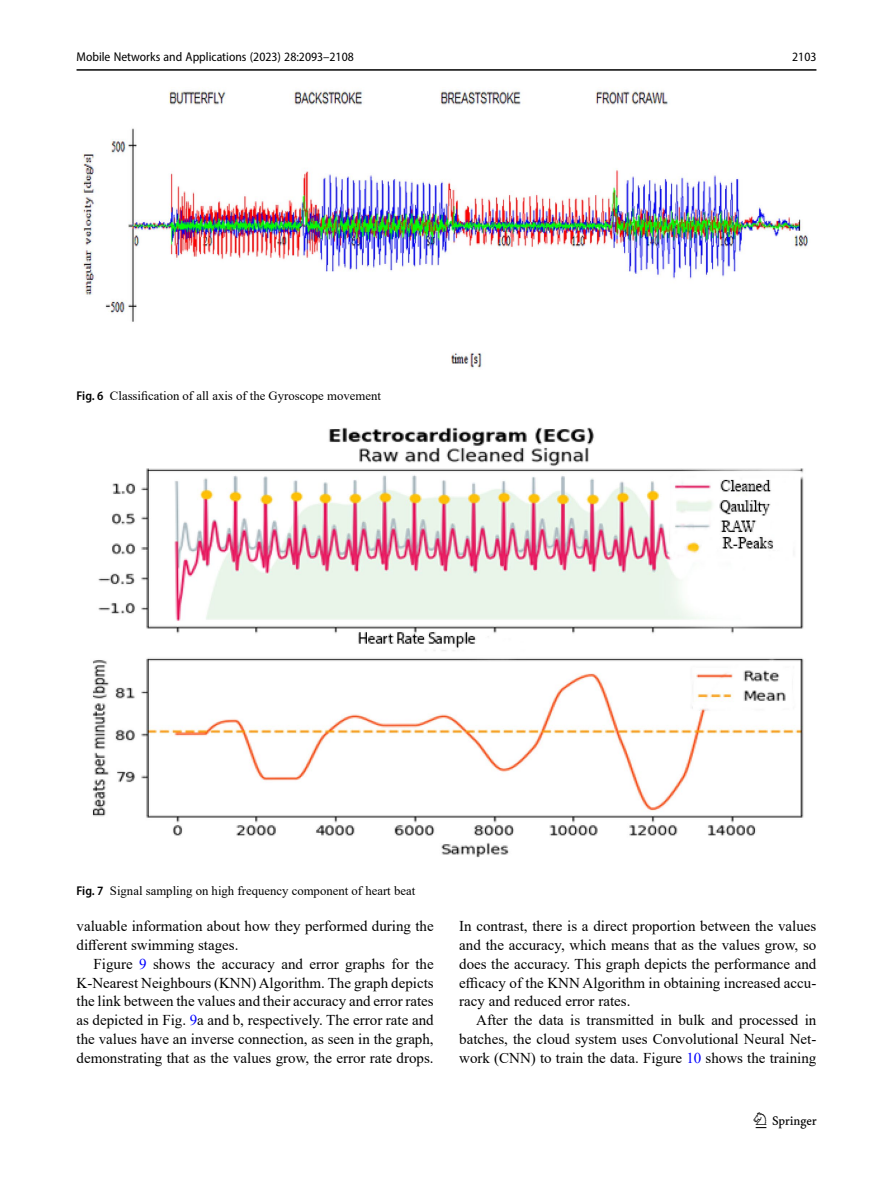
<style>
.page{position:relative;width:893px;height:1187px;background:#fff}
.page>*{position:absolute;margin:0;border:0;box-sizing:border-box;transform-origin:0 0}
.t1{font:22.5px "Springnew";color:#000}
.Body_Text_Indent{font:15px/18.8px "Times New Roman";color:#000;text-align:justify}
.Body_Text{font:15px/18.8px "Times New Roman";color:#000}
.Figure_Caption{font:12.75px "Times New Roman";color:#000}
.t2{font:semi-condensed 12.75px "Myriad Pro";color:#000}
.s1{font-family:"Myriad Pro";font-weight:600;font-stretch:semi-condensed}
.s2{color:#00f}
</style>
<div class="page">
<hr style="left:77px;top:69px;width:739px;height:2px;background:#000">
<img style="left:92px;top:427px;width:712px;height:431px">
<img style="left:82px;top:90px;width:726px;height:279px">
<p class="t2" style="left:77px;top:49px;width:279px">Mobile Networks and Applications (2023) 28:2093–2108</p>
<p class="Figure_Caption" style="left:77px;top:386px;width:306px"><span class="s1">Fig. 6</span> Classification of all axis of the Gyroscope movement</p>
<p class="t2" style="left:792px;top:49px;width:26px">2103</p>
<p class="Figure_Caption" style="left:77px;top:881px;width:340px"><span class="s1">Fig. 7</span> Signal sampling on high frequency component of heart beat</p>
<p class="Body_Text" style="left:77px;top:916px;width:359px">valuable information about how they performed during the different swimming stages.</p>
<p class="Body_Text_Indent" style="left:77px;top:953px;width:359px;text-indent:17px">Figure <span class="s2">9</span> shows the accuracy and error graphs for the K-Nearest Neighbours (KNN) Algorithm. The graph depicts the link between the values and their accuracy and error rates as depicted in Fig. <span class="s2">9</span>a and b, respectively. The error rate and the values have an inverse connection, as seen in the graph, demonstrating that as the values grow, the error rate drops.</p>
<p class="Body_Text_Indent" style="left:459px;top:916px;width:359px">In contrast, there is a direct proportion between the values and the accuracy, which means that as the values grow, so does the accuracy. This graph depicts the performance and efficacy of the KNN Algorithm in obtaining increased accu&shy;racy and reduced error rates.</p>
<p class="Body_Text_Indent" style="left:459px;top:1010px;width:359px;text-indent:17px">After the data is transmitted in bulk and processed in batches, the cloud system uses Convolutional Neural Net&shy;work (CNN) to train the data. Figure <span class="s2">10</span> shows the training</p>
<h1 class="t1" style="left:756px;top:1107px;width:63px">1 3</h1>
</div>
